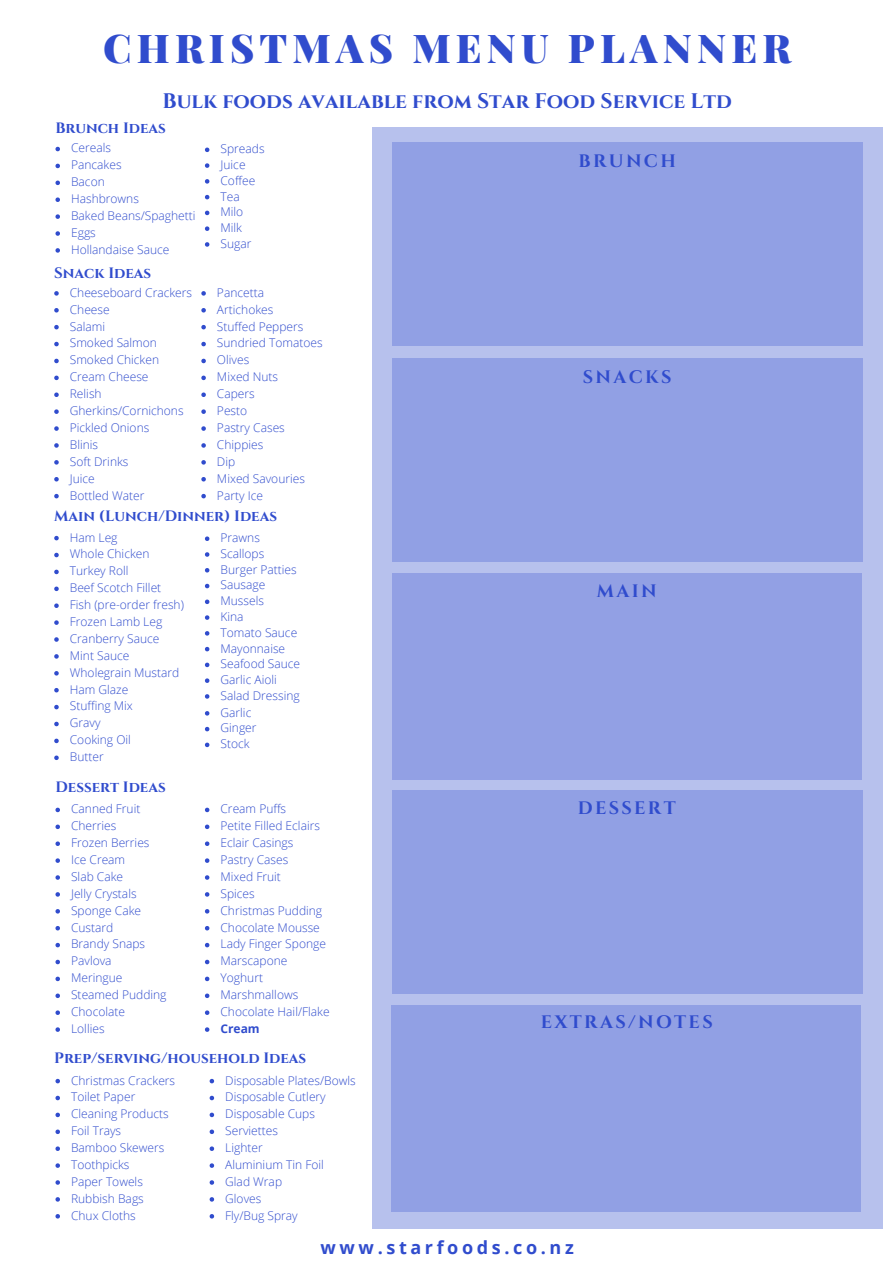
<style>
.page{position:relative;width:894px;height:1264px;background:#fff}
.page>*{position:absolute;margin:0;border:0;box-sizing:border-box;transform-origin:0 0}
.t1{font:900 39.75px "Playfair Display";letter-spacing:.13em;color:#304ccd}
.t2{font:700 21px "Cinzel";color:#304ccd}
.t3{font:700 18px "Cinzel";letter-spacing:.13em;color:#304ccd}
.t4{font:700 18px "Open Sans";letter-spacing:.2em;color:#304ccd}
.t5{font:700 15px "Cinzel";color:#304ccd}
.t6{font:300 12px/17px "Open Sans";color:#304ccd}
.t7{font:700 12px "Open Sans";color:#304ccd}
</style>
<div class="page">
<svg style="left:372px;top:127px;width:509px;height:1101px;background:#a2aee7"></svg>
<div style="left:391px;top:1005px;width:470px;height:206px;background:#91a0e4"></div>
<div style="left:391px;top:142px;width:471px;height:204px;background:#91a0e4"></div>
<div style="left:391px;top:790px;width:471px;height:203px;background:#91a0e4"></div>
<div style="left:391px;top:358px;width:471px;height:204px;background:#91a0e4"></div>
<svg style="left:205px;top:148px;width:4px;height:4px"></svg>
<svg style="left:205px;top:163px;width:4px;height:5px"></svg>
<svg style="left:205px;top:179px;width:4px;height:5px"></svg>
<svg style="left:205px;top:195px;width:4px;height:4px"></svg>
<svg style="left:205px;top:211px;width:4px;height:4px"></svg>
<svg style="left:205px;top:226px;width:4px;height:5px"></svg>
<svg style="left:205px;top:242px;width:4px;height:5px"></svg>
<svg style="left:201px;top:291px;width:5px;height:4px"></svg>
<svg style="left:201px;top:308px;width:5px;height:4px"></svg>
<svg style="left:201px;top:325px;width:5px;height:4px"></svg>
<svg style="left:201px;top:342px;width:5px;height:4px"></svg>
<svg style="left:201px;top:359px;width:5px;height:4px"></svg>
<svg style="left:201px;top:375px;width:5px;height:5px"></svg>
<svg style="left:201px;top:392px;width:5px;height:5px"></svg>
<svg style="left:201px;top:409px;width:5px;height:5px"></svg>
<svg style="left:201px;top:426px;width:5px;height:5px"></svg>
<svg style="left:201px;top:443px;width:5px;height:4px"></svg>
<svg style="left:201px;top:460px;width:5px;height:4px"></svg>
<svg style="left:201px;top:477px;width:5px;height:4px"></svg>
<svg style="left:201px;top:494px;width:5px;height:4px"></svg>
<svg style="left:54px;top:291px;width:5px;height:4px"></svg>
<svg style="left:54px;top:308px;width:5px;height:4px"></svg>
<svg style="left:54px;top:325px;width:5px;height:4px"></svg>
<svg style="left:54px;top:342px;width:5px;height:4px"></svg>
<svg style="left:54px;top:359px;width:5px;height:4px"></svg>
<svg style="left:54px;top:375px;width:5px;height:5px"></svg>
<svg style="left:54px;top:392px;width:5px;height:5px"></svg>
<svg style="left:54px;top:409px;width:5px;height:5px"></svg>
<svg style="left:54px;top:426px;width:5px;height:5px"></svg>
<svg style="left:54px;top:443px;width:5px;height:4px"></svg>
<svg style="left:54px;top:460px;width:5px;height:4px"></svg>
<svg style="left:54px;top:477px;width:5px;height:4px"></svg>
<svg style="left:54px;top:494px;width:5px;height:4px"></svg>
<svg style="left:55px;top:147px;width:5px;height:4px"></svg>
<svg style="left:55px;top:164px;width:5px;height:4px"></svg>
<svg style="left:55px;top:180px;width:5px;height:5px"></svg>
<svg style="left:55px;top:197px;width:5px;height:5px"></svg>
<svg style="left:55px;top:214px;width:5px;height:5px"></svg>
<svg style="left:55px;top:231px;width:5px;height:5px"></svg>
<svg style="left:55px;top:248px;width:5px;height:5px"></svg>
<svg style="left:54px;top:536px;width:5px;height:4px"></svg>
<svg style="left:54px;top:553px;width:5px;height:4px"></svg>
<svg style="left:54px;top:569px;width:5px;height:5px"></svg>
<svg style="left:54px;top:586px;width:5px;height:5px"></svg>
<svg style="left:54px;top:603px;width:5px;height:5px"></svg>
<svg style="left:54px;top:620px;width:5px;height:5px"></svg>
<svg style="left:54px;top:637px;width:5px;height:4px"></svg>
<svg style="left:54px;top:654px;width:5px;height:4px"></svg>
<svg style="left:54px;top:671px;width:5px;height:4px"></svg>
<svg style="left:54px;top:688px;width:5px;height:4px"></svg>
<svg style="left:54px;top:705px;width:5px;height:4px"></svg>
<svg style="left:54px;top:721px;width:5px;height:5px"></svg>
<svg style="left:54px;top:738px;width:5px;height:5px"></svg>
<svg style="left:54px;top:755px;width:5px;height:5px"></svg>
<svg style="left:205px;top:536px;width:4px;height:5px"></svg>
<svg style="left:205px;top:552px;width:4px;height:4px"></svg>
<svg style="left:205px;top:568px;width:4px;height:4px"></svg>
<svg style="left:205px;top:584px;width:4px;height:4px"></svg>
<svg style="left:205px;top:599px;width:4px;height:5px"></svg>
<svg style="left:205px;top:615px;width:4px;height:5px"></svg>
<svg style="left:205px;top:631px;width:4px;height:4px"></svg>
<svg style="left:205px;top:647px;width:4px;height:4px"></svg>
<svg style="left:205px;top:662px;width:4px;height:5px"></svg>
<svg style="left:205px;top:678px;width:4px;height:5px"></svg>
<svg style="left:205px;top:694px;width:4px;height:4px"></svg>
<svg style="left:205px;top:711px;width:4px;height:4px"></svg>
<svg style="left:205px;top:727px;width:4px;height:4px"></svg>
<svg style="left:205px;top:742px;width:4px;height:5px"></svg>
<svg style="left:55px;top:807px;width:5px;height:5px"></svg>
<svg style="left:55px;top:824px;width:5px;height:5px"></svg>
<svg style="left:55px;top:841px;width:5px;height:5px"></svg>
<svg style="left:55px;top:858px;width:5px;height:4px"></svg>
<svg style="left:55px;top:875px;width:5px;height:4px"></svg>
<svg style="left:55px;top:892px;width:5px;height:4px"></svg>
<svg style="left:55px;top:909px;width:5px;height:4px"></svg>
<svg style="left:55px;top:926px;width:5px;height:4px"></svg>
<svg style="left:55px;top:942px;width:5px;height:5px"></svg>
<svg style="left:55px;top:959px;width:5px;height:5px"></svg>
<svg style="left:55px;top:976px;width:5px;height:5px"></svg>
<svg style="left:55px;top:993px;width:5px;height:5px"></svg>
<svg style="left:55px;top:1010px;width:5px;height:4px"></svg>
<svg style="left:55px;top:1027px;width:5px;height:4px"></svg>
<svg style="left:205px;top:807px;width:4px;height:5px"></svg>
<svg style="left:205px;top:824px;width:4px;height:5px"></svg>
<svg style="left:205px;top:841px;width:4px;height:5px"></svg>
<svg style="left:205px;top:858px;width:4px;height:4px"></svg>
<svg style="left:205px;top:875px;width:4px;height:4px"></svg>
<svg style="left:205px;top:892px;width:4px;height:4px"></svg>
<svg style="left:205px;top:909px;width:4px;height:4px"></svg>
<svg style="left:205px;top:926px;width:4px;height:4px"></svg>
<svg style="left:205px;top:942px;width:4px;height:5px"></svg>
<svg style="left:205px;top:959px;width:4px;height:5px"></svg>
<svg style="left:205px;top:976px;width:4px;height:5px"></svg>
<svg style="left:205px;top:993px;width:4px;height:5px"></svg>
<svg style="left:205px;top:1010px;width:4px;height:4px"></svg>
<svg style="left:205px;top:1027px;width:4px;height:4px"></svg>
<svg style="left:55px;top:1078px;width:5px;height:5px"></svg>
<svg style="left:55px;top:1095px;width:5px;height:5px"></svg>
<svg style="left:55px;top:1112px;width:5px;height:5px"></svg>
<svg style="left:55px;top:1129px;width:5px;height:5px"></svg>
<svg style="left:55px;top:1146px;width:5px;height:4px"></svg>
<svg style="left:55px;top:1163px;width:5px;height:4px"></svg>
<svg style="left:55px;top:1180px;width:5px;height:4px"></svg>
<svg style="left:55px;top:1197px;width:5px;height:4px"></svg>
<svg style="left:55px;top:1214px;width:5px;height:4px"></svg>
<svg style="left:209px;top:1078px;width:5px;height:5px"></svg>
<svg style="left:209px;top:1095px;width:5px;height:5px"></svg>
<svg style="left:209px;top:1112px;width:5px;height:5px"></svg>
<svg style="left:209px;top:1129px;width:5px;height:5px"></svg>
<svg style="left:209px;top:1146px;width:5px;height:4px"></svg>
<svg style="left:209px;top:1163px;width:5px;height:4px"></svg>
<svg style="left:209px;top:1180px;width:5px;height:4px"></svg>
<svg style="left:209px;top:1197px;width:5px;height:4px"></svg>
<svg style="left:209px;top:1214px;width:5px;height:4px"></svg>
<h1 class="t1" style="left:103px;top:20px;width:689px">CHRISTMAS MENU PLANNER</h1>
<h2 class="t2" style="left:162px;top:87px;width:570px">Bulk foods available from Star Food Service Ltd</h2>
<p class="t5" style="left:55px;top:119px;width:112px">Brunch Ideas</p>
<p class="t6" style="left:71px;top:139px;width:126px">Cereals<br>Pancakes<br>Bacon<br>Hashbrowns<br>Baked Beans/Spaghetti<br>Eggs<br>Hollandaise Sauce</p>
<p class="t5" style="left:54px;top:263px;width:98px">Snack Ideas</p>
<p class="t6" style="left:70px;top:283px;width:124px">Cheeseboard Crackers<br>Cheese<br>Salami<br>Smoked Salmon<br>Smoked Chicken<br>Cream Cheese<br>Relish<br>Gherkins/Cornichons<br>Pickled Onions<br>Blinis<br>Soft Drinks<br>Juice<br>Bottled Water</p>
<p class="t6" style="left:220px;top:141px;width:46px;line-height:15.8px">Spreads<br>Juice<br>Coffee<br>Tea<br>Milo<br>Milk<br>Sugar</p>
<p class="t6" style="left:217px;top:283px;width:107px">Pancetta<br>Artichokes<br>Stuffed Peppers<br>Sundried Tomatoes<br>Olives<br>Mixed Nuts<br>Capers<br>Pesto<br>Pastry Cases<br>Chippies<br>Dip<br>Mixed Savouries<br>Party Ice</p>
<p class="t5" style="left:54px;top:506px;width:224px">Main (Lunch/Dinner) Ideas</p>
<p class="t6" style="left:70px;top:528px;width:116px">Ham Leg<br>Whole Chicken<br>Turkey Roll<br>Beef Scotch Fillet<br>Fish (pre-order fresh)<br>Frozen Lamb Leg<br>Cranberry Sauce<br>Mint Sauce<br>Wholegrain Mustard<br>Ham Glaze<br>Stuffing Mix<br>Gravy<br>Cooking Oil<br>Butter</p>
<p class="t6" style="left:220px;top:529px;width:81px;line-height:15.8px">Prawns<br>Scallops<br>Burger Patties<br>Sausage<br>Mussels<br>Kina<br>Tomato Sauce<br>Mayonnaise<br>Seafood Sauce<br>Garlic Aioli<br>Salad Dressing</p>
<p class="t6" style="left:220px;top:704px;width:37px;line-height:15.8px">Garlic<br>Ginger<br>Stock</p>
<p class="t5" style="left:55px;top:777px;width:112px">Dessert Ideas</p>
<p class="t6" style="left:71px;top:800px;width:97px">Canned Fruit<br>Cherries<br>Frozen Berries<br>Ice Cream<br>Slab Cake<br>Jelly Crystals<br>Sponge Cake<br>Custard<br>Brandy Snaps<br>Pavlova<br>Meringue<br>Steamed Pudding<br>Chocolate<br>Lollies</p>
<p class="t6" style="left:220px;top:800px;width:111px">Cream Puffs<br>Petite Filled Eclairs<br>Eclair Casings<br>Pastry Cases<br>Mixed Fruit<br>Spices<br>Christmas Pudding<br>Chocolate Mousse<br>Lady Finger Sponge<br>Marscapone<br>Yoghurt<br>Marshmallows<br>Chocolate Hail/Flake</p>
<p class="t7" style="left:220px;top:1020px;width:41px">Cream</p>
<p class="t5" style="left:54px;top:1048px;width:253px">Prep/serving/household Ideas</p>
<h3 class="t3" style="left:578px;top:149px;width:99px">BRUNCH</h3>
<h3 class="t3" style="left:582px;top:366px;width:90px">SNACKS</h3>
<h3 class="t3" style="left:596px;top:579px;width:61px">MAIN</h3>
<h3 class="t3" style="left:577px;top:796px;width:99px">DESSERT</h3>
<h3 class="t3" style="left:540px;top:1010px;width:173px">EXTRAS/NOTES</h3>
<p class="t6" style="left:71px;top:1071px;width:105px">Christmas Crackers<br>Toilet Paper<br>Cleaning Products<br>Foil Trays<br>Bamboo Skewers<br>Toothpicks<br>Paper Towels<br>Rubbish Bags<br>Chux Cloths</p>
<p class="t6" style="left:225px;top:1071px;width:132px">Disposable Plates/Bowls<br>Disposable Cutlery<br>Disposable Cups<br>Serviettes<br>Lighter<br>Aluminium Tin Foil<br>Glad Wrap<br>Gloves<br>Fly/Bug Spray</p>
<h3 class="t4" style="left:320px;top:1234px;width:255px">www.starfoods.co.nz</h3>
</div>
